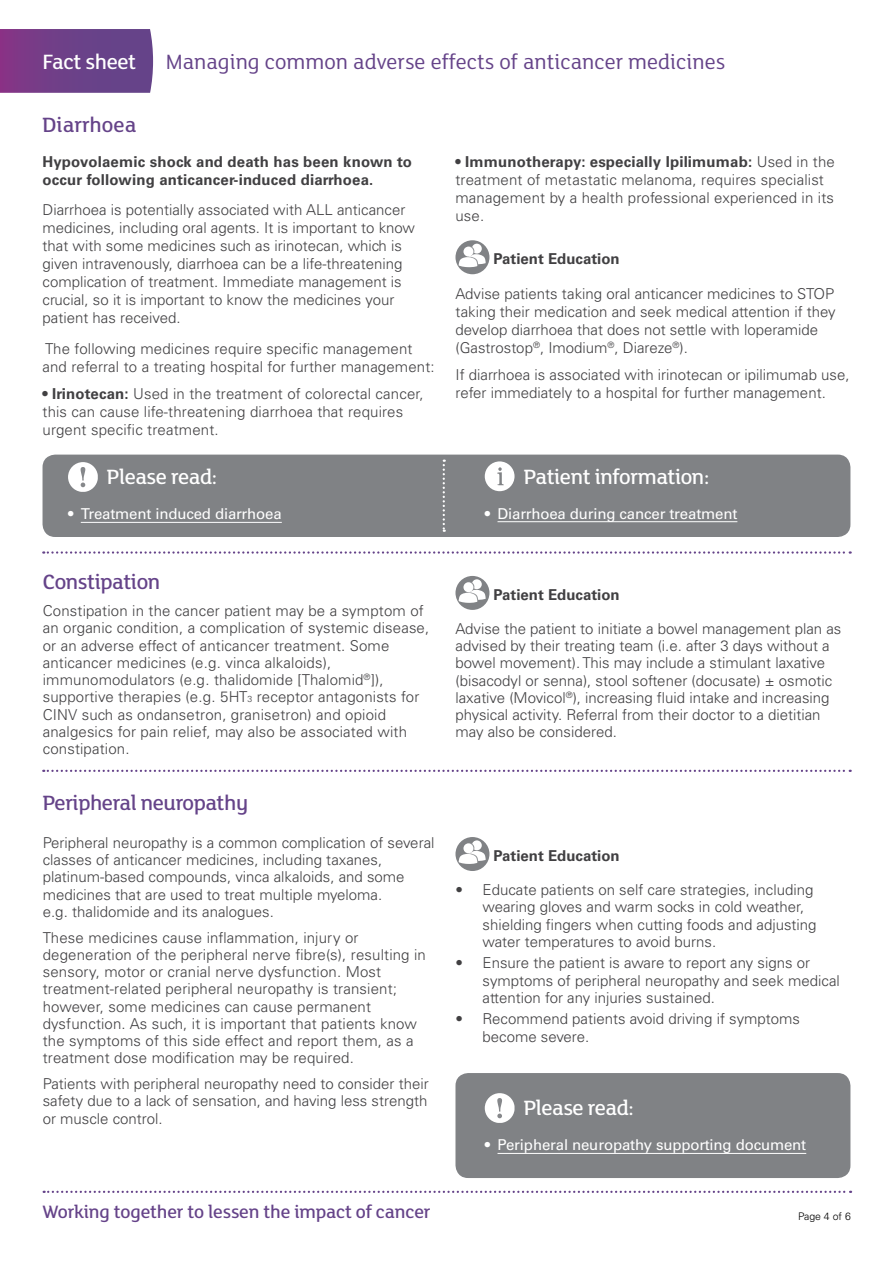
<style>
.page{position:relative;width:893px;height:1263px;background:#fff}
.page>*{position:absolute;margin:0;border:0;box-sizing:border-box;transform-origin:0 0}
.t1{font:500 22.5px "FS Lola";letter-spacing:-.02em;color:#fff}
.t2{font:22.5px "FS Lola";color:#654389}
.t3{font:500 22.5px "FS Lola";letter-spacing:-.02em;color:#654389}
.t4{font:500 22.5px "FS Lola";color:#654389}
.t5{font:500 19.5px "FS Lola";letter-spacing:-.01em;color:#654389}
.t6{font:300 15px/17.2px "Univers LT Std";color:#414042}
.t7{font:700 15px/18px "Univers LT Std";letter-spacing:.01em;color:#414042}
.t8{font:15px "Univers LT Std";letter-spacing:-.01em;color:#fff}
.t9{font:300 10.5px "Univers LT Std";color:#000}
.s1{font-weight:700}
.s2{font-size:8.7px}
</style>
<div class="page">
<svg style="left:44px;top:1191px;width:807px;height:2px"></svg>
<svg style="left:0;top:29px;width:153px;height:64px;background:#704089"></svg>
<svg style="left:43px;top:551px;width:808px;height:3px"></svg>
<svg style="left:43px;top:770px;width:808px;height:2px"></svg>
<div style="left:455px;top:240px;width:34px;height:34px;background:#808285;border-radius:50%"></div>
<svg style="left:472px;top:244px;width:10px;height:10px"></svg>
<svg style="left:464px;top:246px;width:10px;height:10px"></svg>
<svg style="left:459px;top:254px;width:27px;height:13px"></svg>
<div style="left:463px;top:247px;width:10px;height:10px;background:#fff;border-radius:50%"></div>
<div style="left:43px;top:455px;width:807px;height:82px;background:#808285;border-radius:13px"></div>
<hr style="left:81px;top:522px;width:201px;height:1px;background:#fff">
<svg style="left:68px;top:462px;width:30px;height:30px"></svg>
<svg style="left:443px;top:460px;width:2px;height:72px"></svg>
<hr style="left:497px;top:521px;width:240px;height:1px;background:#fff">
<div style="left:485px;top:461px;width:29px;height:30px;background:#fff;border-radius:50%"></div>
<svg style="left:497px;top:467px;width:7px;height:18px"></svg>
<div style="left:455px;top:1073px;width:395px;height:105px;background:#808285;border-radius:13px"></div>
<hr style="left:497px;top:1153px;width:309px;height:1px;background:#fff">
<svg style="left:485px;top:1093px;width:29px;height:30px"></svg>
<div style="left:455px;top:576px;width:34px;height:34px;background:#808285;border-radius:50%"></div>
<svg style="left:472px;top:579px;width:10px;height:10px"></svg>
<svg style="left:459px;top:590px;width:27px;height:13px"></svg>
<div style="left:463px;top:582px;width:10px;height:10px;background:#fff;border-radius:50%"></div>
<div style="left:455px;top:837px;width:34px;height:34px;background:#808285;border-radius:50%"></div>
<svg style="left:472px;top:840px;width:10px;height:10px"></svg>
<svg style="left:459px;top:851px;width:27px;height:13px"></svg>
<div style="left:463px;top:843px;width:10px;height:10px;background:#fff;border-radius:50%"></div>
<h1 class="t1" style="left:43px;top:47px;width:95px">Fact sheet</h1>
<h1 class="t2" style="left:166px;top:47px;width:561px">Managing common adverse effects of anticancer medicines</h1>
<h1 class="t4" style="left:43px;top:110px;width:95px">Diarrhoea</h1>
<p class="t7" style="left:43px;top:153px;width:371px">Hypovolaemic shock and death has been known to occur following anticancer-induced diarrhoea.</p>
<p class="t6" style="left:43px;top:201px;width:374px;line-height:18px">Diarrhoea is potentially associated with ALL anticancer medicines, including oral agents. It is important to know that with some medicines such as irinotecan, which is given intravenously, diarrhoea can be a life-threatening complication of treatment. Immediate management is crucial, so it is important to know the medicines your patient has received.</p>
<p class="t6" style="left:43px;top:340px;width:394px;line-height:18px">The following medicines require specific management and referral to a treating hospital for further management:</p>
<p class="t6" style="left:43px;top:384px;width:383px;line-height:18px"><span class="s1">• Irinotecan:</span> Used in the treatment of colorectal cancer, this can cause life-threatening diarrhoea that requires urgent specific treatment.</p>
<h1 class="t1" style="left:107px;top:462px;width:112px">Please read:</h1>
<p class="t8" style="left:68px;top:505px;width:215px">• Treatment induced diarrhoea</p>
<h1 class="t3" style="left:43px;top:567px;width:119px">Constipation</h1>
<p class="t6" style="left:43px;top:602px;width:388px">Constipation in the cancer patient may be a symptom of an organic condition, a complication of systemic disease, or an adverse effect of anticancer treatment. Some anticancer medicines (e.g. vinca alkaloids), immunomodulators (e.g. thalidomide [Thalomid<sup>®</sup>]), supportive therapies (e.g. 5HT<span class="s2">3</span> receptor antagonists for CINV such as ondansetron, granisetron) and opioid analgesics for pain relief, may also be associated with constipation.</p>
<h1 class="t3" style="left:43px;top:788px;width:207px">Peripheral neuropathy</h1>
<p class="t6" style="left:43px;top:834px;width:393px">Peripheral neuropathy is a common complication of several classes of anticancer medicines, including taxanes, platinum-based compounds, vinca alkaloids, and some medicines that are used to treat multiple myeloma.<br>e.g. thalidomide and its analogues.</p>
<p class="t6" style="left:43px;top:929px;width:385px">These medicines cause inflammation, injury or degeneration of the peripheral nerve fibre(s), resulting in sensory, motor or cranial nerve dysfunction. Most treatment-related peripheral neuropathy is transient; however, some medicines can cause permanent dysfunction. As such, it is important that patients know the symptoms of this side effect and report them, as a treatment dose modification may be required.</p>
<p class="t6" style="left:43px;top:1075px;width:388px;text-align:justify">Patients with peripheral neuropathy need to consider their safety due to a lack of sensation, and having less strength or muscle control.</p>
<p class="t6" style="left:455px;top:152px;width:381px;line-height:18px"><span class="s1">• Immunotherapy: especially Ipilimumab:</span> Used in the treatment of metastatic melanoma, requires specialist management by a health professional experienced in its use.</p>
<p class="t7" style="left:494px;top:250px;width:128px">Patient Education</p>
<p class="t6" style="left:455px;top:285px;width:382px;line-height:18px">Advise patients taking oral anticancer medicines to STOP taking their medication and seek medical attention if they develop diarrhoea that does not settle with loperamide (Gastrostop<sup>®</sup>, Imodium<sup>®</sup>, Diareze<sup>®</sup>).</p>
<p class="t6" style="left:455px;top:365px;width:396px;line-height:18px">If diarrhoea is associated with irinotecan or ipilimumab use, refer immediately to a hospital for further management.</p>
<h1 class="t1" style="left:524px;top:462px;width:187px">Patient information:</h1>
<p class="t8" style="left:485px;top:504px;width:254px">• Diarrhoea during cancer treatment</p>
<p class="t7" style="left:494px;top:585px;width:128px">Patient Education</p>
<p class="t6" style="left:455px;top:620px;width:387px">Advise the patient to initiate a bowel management plan as advised by their treating team (i.e. after 3 days without a bowel movement). This may include a stimulant laxative (bisacodyl or senna), stool softener (docusate) ± osmotic laxative (Movicol<sup>®</sup>), increasing fluid intake and increasing physical activity. Referral from their doctor to a dietitian may also be considered.</p>
<p class="t7" style="left:494px;top:847px;width:128px">Patient Education</p>
<p class="t6" style="left:482px;top:881px;width:336px;text-indent:-27px">• Educate patients on self care strategies, including wearing gloves and warm socks in cold weather, shielding fingers when cutting foods and adjusting water temperatures to avoid burns.</p>
<p class="t6" style="left:482px;top:954px;width:359px;text-indent:-27px">• Ensure the patient is aware to report any signs or symptoms of peripheral neuropathy and seek medical attention for any injuries sustained.</p>
<p class="t6" style="left:482px;top:1010px;width:319px;text-indent:-27px">• Recommend patients avoid driving if symptoms become severe.</p>
<h1 class="t1" style="left:524px;top:1093px;width:112px">Please read:</h1>
<p class="t8" style="left:485px;top:1136px;width:323px">• Peripheral neuropathy supporting document</p>
<h2 class="t5" style="left:43px;top:1199px;width:389px">Working together to lessen the impact of cancer</h2>
<p class="t9" style="left:798px;top:1210px;width:54px">Page 4 of 6</p>
</div>
